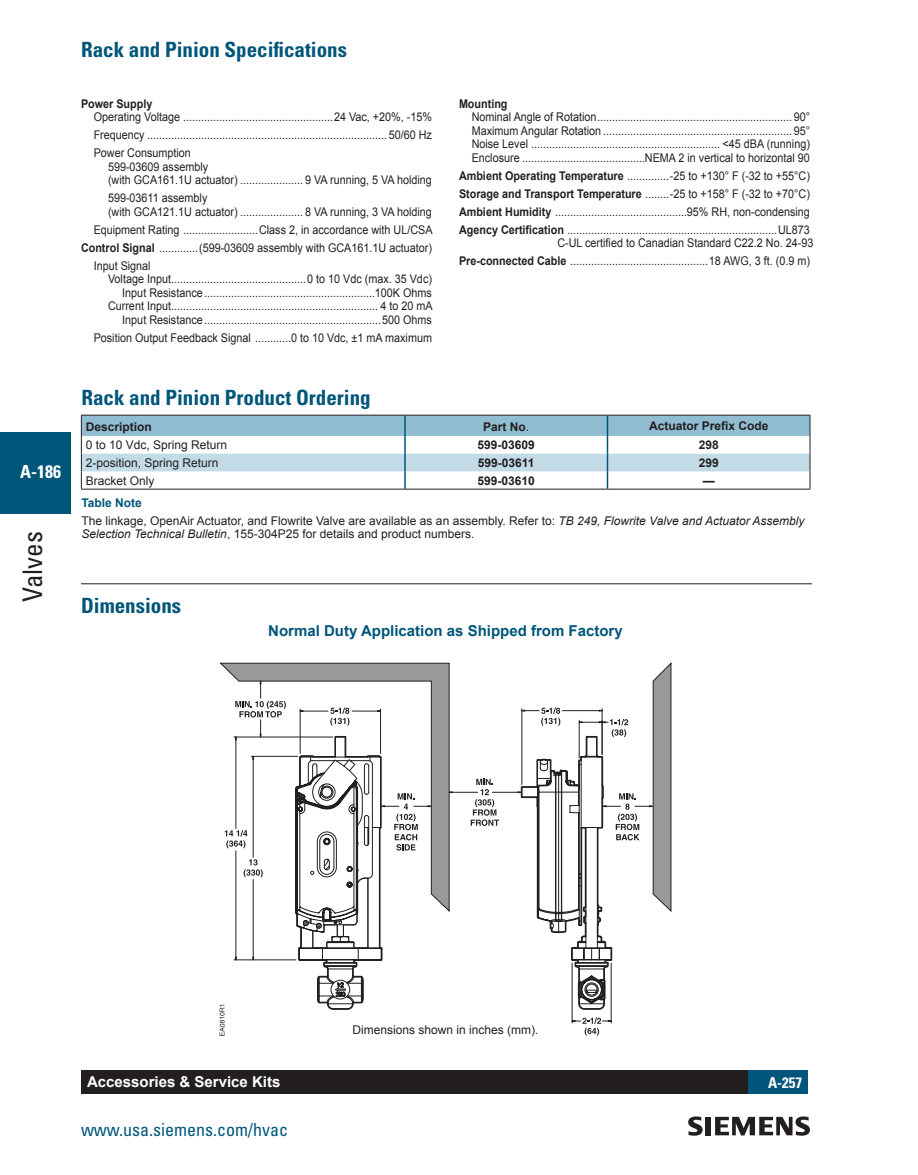
<style>
.page{position:relative;width:918px;height:1175px;background:#fff}
.page>*{position:absolute;margin:0;border:0;box-sizing:border-box;transform-origin:0 0}
.t1{font:condensed 27px "Univers";color:#231f20}
.Specifications{font:700 condensed 21px "Univers";color:#00567a}
.Left_Tab{font:700 condensed 21px "Univers";color:#00567a}
.t2{font:condensed 18px "Univers";color:#00567a}
.t3{font:700 condensed 18px "Univers";color:#fff}
.Subhead2_Flared{font:700 15px "Arial";color:#00567a}
.Subhead_1{font:700 15px "Arial";color:#fff}
.t4{font:700 condensed 15px "Univers";color:#fff}
.spec__body{font:12px/13.5px "Arial";color:#231f20;scale:.9 1}
.spec__body-2{font:12px/13.5px "Arial";color:#231f20}
.TITabletext{font:12px "Arial";color:#231f20}
.CR_Chartheads{font:700 12px "Arial";color:#231f20}
.TITabletext-2{font:700 12px "Arial";color:#231f20}
.Specs_footnote{font:12px "Arial";color:#231f20}
.spec__body-3{font:700 12px "Arial";color:#231f20;scale:.9 1}
.Specs_footnote-2{font:700 12px "Arial";color:#00567a}
.s1{font-weight:700}
.s2{font-weight:400}
.s3{font-style:italic}
</style>
<div class="page">
<div style="left:0;top:432px;width:70px;height:81px;background:#00567a"></div>
<svg style="left:688px;top:1116px;width:15px;height:19px"></svg>
<div style="left:705px;top:1116px;width:6px;height:19px;background:#231f20"></div>
<svg style="left:715px;top:1116px;width:95px;height:19px"></svg>
<hr style="left:81px;top:583px;width:731px;height:1px;background:#231f20">
<hr style="left:81px;top:489px;width:324px;height:1px;background:#231f20">
<hr style="left:405px;top:489px;width:202px;height:1px;background:#231f20">
<hr style="left:607px;top:489px;width:203px;height:1px;background:#231f20">
<svg style="left:81px;top:415px;width:730px;height:74px"></svg>
<hr style="left:572px;top:963px;width:1px;height:60px;background:#231f20">
<hr style="left:611px;top:963px;width:1px;height:60px;background:#231f20">
<hr style="left:234px;top:959px;width:62px;height:1px;background:#231f20">
<hr style="left:236px;top:850px;width:1px;height:109px;background:#231f20">
<hr style="left:253px;top:879px;width:1px;height:80px;background:#231f20">
<svg style="left:571px;top:1017px;width:41px;height:18px"></svg>
<svg style="left:220px;top:662px;width:225px;height:251px"></svg>
<svg style="left:296px;top:736px;width:139px;height:273px"></svg>
<svg style="left:235px;top:677px;width:51px;height:64px"></svg>
<svg style="left:445px;top:662px;width:226px;height:347px"></svg>
<svg style="left:220px;top:1004px;width:5px;height:31px"></svg>
<div style="left:81px;top:1070px;width:667px;height:24px;background:#231f20"></div>
<div style="left:748px;top:1070px;width:60px;height:24px;background:#00567a"></div>
<h3 class="t3" style="left:20px;top:461px;width:42px">A-186</h3>
<h1 class="t1" style="left:16px;top:602px;width:72px;rotate:-90deg">Valves</h1>
<p class="Specifications" style="left:81px;top:36px;width:268px">Rack and Pinion Specifications</p>
<p class="spec__body-3" style="left:81px;top:96px;width:81px">Power Supply</p>
<p class="spec__body" style="left:94px;top:110px;width:377px">Operating Voltage ..................................................24 Vac, +20%, -15%</p>
<p class="spec__body" style="left:94px;top:128px;width:377px">Frequency ................................................................................ 50/60 Hz</p>
<p class="spec__body" style="left:108px;top:146px;width:361px;text-indent:-14px">Power Consumption<br>599-03609 assembly<br>(with GCA161.1U actuator) ..................... 9 VA running, 5 VA holding</p>
<p class="spec__body" style="left:108px;top:191px;width:361px">599-03611 assembly<br>(with GCA121.1U actuator) ..................... 8 VA running, 3 VA holding</p>
<p class="spec__body" style="left:94px;top:223px;width:378px">Equipment Rating .........................Class 2, in accordance with UL/CSA</p>
<p class="spec__body" style="left:81px;top:241px;width:391px"><span class="s1">Control Signal</span> .............(599-03609 assembly with GCA161.1U actuator)</p>
<p class="spec__body" style="left:94px;top:259px;width:65px">Input Signal</p>
<p class="spec__body" style="left:108px;top:272px;width:361px">Voltage Input.............................................0 to 10 Vdc (max. 35 Vdc)</p>
<p class="spec__body" style="left:122px;top:286px;width:346px">Input Resistance.........................................................100K Ohms</p>
<p class="spec__body" style="left:108px;top:299px;width:362px">Current Input..................................................................... 4 to 20 mA</p>
<p class="spec__body" style="left:122px;top:313px;width:346px">Input Resistance...........................................................500 Ohms</p>
<p class="spec__body" style="left:94px;top:331px;width:377px">Position Output Feedback Signal ............0 to 10 Vdc, ±1 mA maximum</p>
<p class="spec__body-3" style="left:459px;top:96px;width:55px">Mounting</p>
<p class="spec__body" style="left:472px;top:110px;width:377px">Nominal Angle of Rotation.................................................................90°</p>
<p class="spec__body" style="left:472px;top:124px;width:377px">Maximum Angular Rotation ...............................................................95°</p>
<p class="spec__body" style="left:472px;top:137px;width:377px">Noise Level ............................................................... &lt;45 dBA (running)</p>
<p class="spec__body" style="left:472px;top:151px;width:377px">Enclosure .........................................NEMA 2 in vertical to horizontal 90</p>
<p class="spec__body" style="left:459px;top:169px;width:391px"><span class="s1">Ambient Operating Temperature</span> ..............-25 to +130° F (-32 to +55°C)</p>
<p class="spec__body" style="left:459px;top:187px;width:391px"><span class="s1">Storage and Transport Temperature</span> ........-25 to +158° F (-32 to +70°C)</p>
<p class="spec__body" style="left:459px;top:205px;width:391px"><span class="s1">Ambient Humidity</span> ............................................95% RH, non-condensing</p>
<p class="spec__body" style="left:459px;top:223px;width:391px"><span class="s1">Agency Certification</span> ......................................................................UL873</p>
<p class="spec__body" style="left:557px;top:236px;width:286px">C-UL certified to Canadian Standard C22.2 No. 24-93</p>
<p class="spec__body" style="left:459px;top:254px;width:392px"><span class="s1">Pre-connected Cable</span> ..............................................18 AWG, 3 ft. (0.9 m)</p>
<p class="Left_Tab" style="left:81px;top:384px;width:291px">Rack and Pinion Product Ordering</p>
<p class="CR_Chartheads" style="left:86px;top:419px;width:68px">Description</p>
<p class="CR_Chartheads" style="left:483px;top:419px;width:48px">Part No<span class="s2">.</span></p>
<p class="CR_Chartheads" style="left:649px;top:418px;width:121px">Actuator Prefix Code</p>
<p class="TITabletext" style="left:86px;top:437px;width:143px">0 to 10 Vdc, Spring Return</p>
<p class="TITabletext-2" style="left:478px;top:437px;width:59px">599-03609</p>
<p class="TITabletext-2" style="left:699px;top:437px;width:22px">298</p>
<p class="TITabletext" style="left:86px;top:455px;width:134px">2-position, Spring Return</p>
<p class="TITabletext-2" style="left:478px;top:455px;width:58px">599-03611</p>
<p class="TITabletext-2" style="left:699px;top:455px;width:22px">299</p>
<p class="TITabletext" style="left:86px;top:472px;width:70px">Bracket Only</p>
<p class="TITabletext-2" style="left:478px;top:472px;width:59px">599-03610</p>
<p class="CR_Chartheads" style="left:703px;top:472px;width:13px">—</p>
<p class="Specs_footnote-2" style="left:81px;top:495px;width:62px">Table Note</p>
<p class="spec__body-2" style="left:81px;top:514px;width:725px">The linkage, OpenAir Actuator, and Flowrite Valve are available as an assembly. Refer to: <span class="s3">TB 249, Flowrite Valve and Actuator Assembly<br>Selection Technical Bulletin</span>, 155-304P25 for details and product numbers.</p>
<p class="Specifications" style="left:81px;top:592px;width:102px">Dimensions</p>
<p class="Subhead2_Flared" style="left:268px;top:621px;width:356px">Normal Duty Application as Shipped from Factory</p>
<p class="Specs_footnote" style="left:352px;top:1021px;width:188px">Dimensions shown in inches (mm).</p>
<p class="Subhead_1" style="left:87px;top:1072px;width:195px">Accessories &amp; Service Kits</p>
<p class="t4" style="left:768px;top:1073px;width:36px">A-257</p>
<h3 class="t2" style="left:81px;top:1117px;width:209px">www.usa.siemens.com/hvac</h3>
</div>
